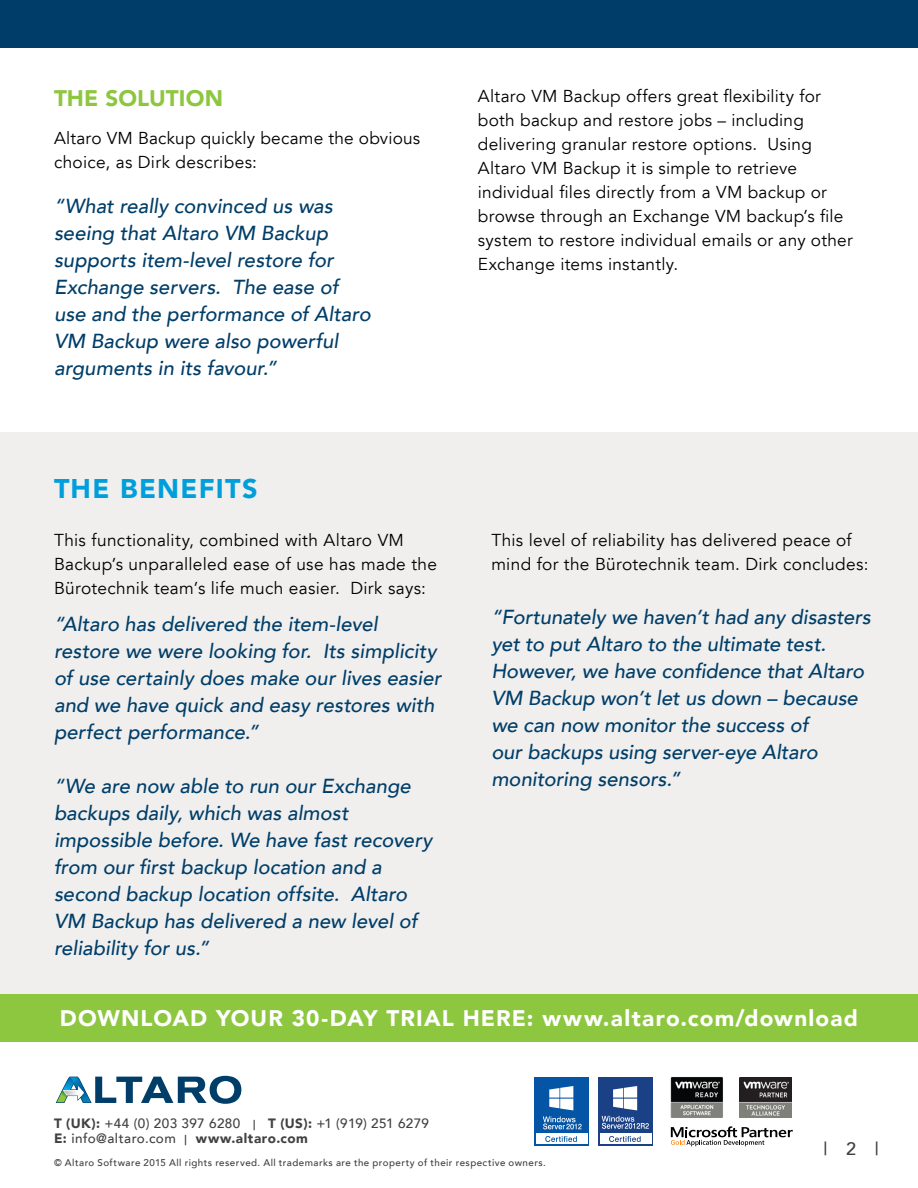
<style>
.page{position:relative;width:918px;height:1188px;background:#fff}
.page>*{position:absolute;margin:0;border:0;box-sizing:border-box;transform-origin:0 0}
.t1{font:900 27px "Avenir LT";letter-spacing:.045em;color:#009fdb}
.t2{font:900 22.5px "Avenir LT";letter-spacing:.05em;color:#fff}
.t3{font:900 22.5px "Avenir LT";letter-spacing:.005em;color:#8dc63f}
.t4{font:italic 500 20.25px/27px "Avenir LT";color:#003e69}
.t5{font:500 18px "Avenir LT";color:#414042}
.t6{font:17.25px/24px "Avenir LT";letter-spacing:.015em;color:#000}
.t7{font:500 13.5px/15px "Avenir LT";letter-spacing:.03em;color:#414042}
.t8{font:500 9.75px "Avenir LT";letter-spacing:.045em;color:#414042}
.s1{font-weight:900}
</style>
<div class="page">
<div style="left:0;top:432px;width:918px;height:562px;background:#f0efee"></div>
<div style="left:0;top:0;width:918px;height:48px;background:#003e69"></div>
<svg style="left:56px;top:1076px;width:185px;height:28px"></svg>
<div style="left:0;top:994px;width:918px;height:48px;background:#8dc63f"></div>
<div style="left:598px;top:1077px;width:55px;height:69px;background:#1a4086"></div>
<svg style="left:613px;top:1086px;width:24px;height:24px"></svg>
<svg style="left:602px;top:1116px;width:47px;height:13px"></svg>
<div style="left:600px;top:1133px;width:51px;height:11px;background:#fff"></div>
<svg style="left:609px;top:1136px;width:32px;height:6px"></svg>
<div style="left:534px;top:1077px;width:55px;height:69px;background:#0455a5"></div>
<svg style="left:549px;top:1086px;width:24px;height:24px"></svg>
<div style="left:536px;top:1133px;width:52px;height:11px;background:#fff"></div>
<svg style="left:545px;top:1136px;width:32px;height:6px"></svg>
<svg style="left:543px;top:1117px;width:39px;height:12px"></svg>
<svg style="left:671px;top:1126px;width:122px;height:20px"></svg>
<img style="left:670px;top:1077px;width:53px;height:41px">
<img style="left:739px;top:1077px;width:52px;height:41px">
<p class="t3" style="left:54px;top:85px;width:171px">THE SOLUTION</p>
<p class="t6" style="left:54px;top:126px;width:368px">Altaro VM Backup quickly became the obvious choice, as Dirk describes:</p>
<p class="t4" style="left:54px;top:193px;width:318px">“What really convinced us was seeing that Altaro VM Backup supports item-level restore for<br>Exchange servers. The ease of use and the performance of Altaro<br>VM Backup were also powerful arguments in its favour.”</p>
<p class="t6" style="left:478px;top:85px;width:376px">Altaro VM Backup offers great flexibility for both backup and restore jobs – including delivering granular restore options. Using Altaro VM Backup it is simple to retrieve individual files directly from a VM backup or browse through an Exchange VM backup’s file system to restore individual emails or any other Exchange items instantly.</p>
<h1 class="t1" style="left:54px;top:472px;width:205px">THE BENEFITS</h1>
<p class="t6" style="left:54px;top:528px;width:385px">This functionality, combined with Altaro VM<br>Backup’s unparalleled ease of use has made the<br>Bürotechnik team’s life much easier. Dirk says:</p>
<p class="t4" style="left:54px;top:611px;width:389px">“Altaro has delivered the item-level restore we were looking for. Its simplicity of use certainly does make our lives easier and we have quick and easy restores with perfect performance.”</p>
<p class="t4" style="left:54px;top:773px;width:380px">“We are now able to run our Exchange backups daily, which was almost impossible before. We have fast recovery from our first backup location and a second backup location offsite. Altaro VM Backup has delivered a new level of reliability for us.”</p>
<p class="t6" style="left:491px;top:528px;width:379px">This level of reliability has delivered peace of mind for the Bürotechnik team. Dirk concludes:</p>
<p class="t4" style="left:491px;top:604px;width:381px">“Fortunately we haven’t had any disasters yet to put Altaro to the ultimate test.<br>However, we have confidence that Altaro VM Backup won’t let us down – because we can now monitor the success of<br>our backups using server-eye Altaro monitoring sensors.”</p>
<p class="t2" style="left:60px;top:1005px;width:800px">DOWNLOAD YOUR 30-DAY TRIAL HERE: www.altaro.com/download</p>
<p class="t7" style="left:54px;top:1116px;width:377px"><span class="s1">T (UK):</span> +44 (0) 203 397 6280 | <span class="s1">T (US):</span> +1 (919) 251 6279<br><span class="s1">E:</span> info@altaro.com | <span class="s1">www.altaro.com</span></p>
<p class="t8" style="left:54px;top:1157px;width:493px">© Altaro Software 2015 All rights reserved. All trademarks are the property of their respective owners.</p>
<p class="t5" style="left:824px;top:1138px;width:57px">| 2 |</p>
</div>
